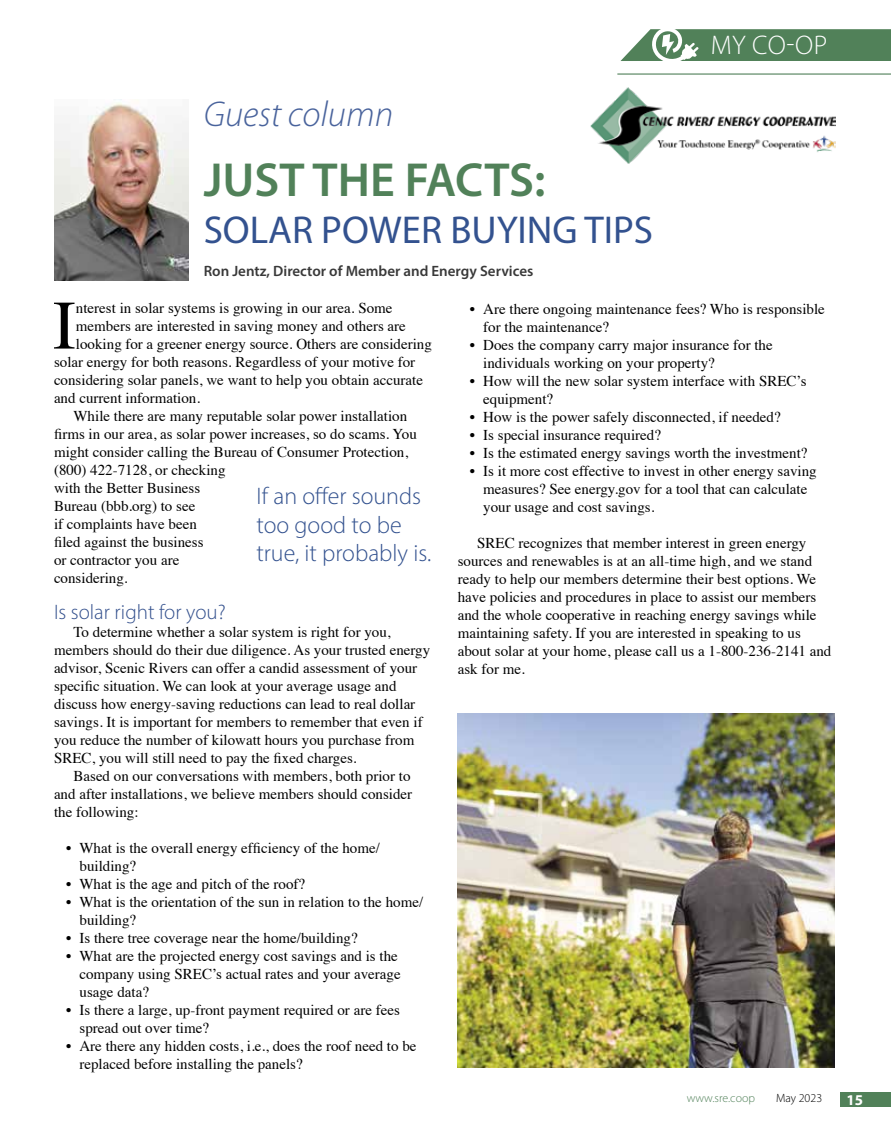
<style>
.page{position:relative;width:891px;height:1134px;background:#fff}
.page>*{position:absolute;margin:0;border:0;box-sizing:border-box;transform-origin:0 0}
.t1{font:69.45px "Times";color:#000}
.t2{font:600 48px "Myriad Pro";color:#518159}
.t3{font:39px "Myriad Pro";color:#33528f}
.t4{font:italic 300 36px "Myriad Pro";color:#49639c}
.t5{font:300 27px "Myriad Pro";color:#fff}
.t6{font:300 24px/28.8px "Myriad Pro";color:#33528f}
.t7{font:300 21px "Myriad Pro";color:#33508d}
.t8{font:15px/18px "Times";color:#000}
.t9{font:600 15px "Myriad Pro";color:#393939}
.t10{font:700 15px "Myriad Pro";color:#fff}
.t11{font:300 12px "Myriad Pro";color:#518159}
.t12{font:300 12px "Myriad Pro";color:#000}
</style>
<div class="page">
<div style="left:840px;top:1093px;width:51px;height:14px;background:#518159"></div>
<img style="left:591px;top:87px;width:245px;height:76px">
<hr style="left:617px;top:73px;width:274px;height:2px;background:#518159">
<svg style="left:621px;top:29px;width:270px;height:32px;background:#67916e"></svg>
<img style="left:55px;top:99px;width:133px;height:182px">
<img style="left:458px;top:714px;width:377px;height:353px">
<h3 class="t4" style="left:204px;top:92px;width:191px">Guest column</h3>
<h2 class="t2" style="left:204px;top:149px;width:343px">JUST THE FACTS:</h2>
<h3 class="t3" style="left:204px;top:206px;width:451px">SOLAR POWER BUYING TIPS</h3>
<p class="t9" style="left:204px;top:261px;width:331px">Ron Jentz, Director of Member and Energy Services</p>
<h3 class="t5" style="left:711px;top:29px;width:118px">MY CO-OP</h3>
<h1 class="t1" style="left:53px;top:260px;width:25px">I</h1>
<p class="t8" style="left:76px;top:297px;width:318px">nterest in solar systems is growing in our area. Some</p>
<p class="t8" style="left:76px;top:315px;width:331px">members are interested in saving money and others are</p>
<p class="t8" style="left:76px;top:333px;width:357px">looking for a greener energy source. Others are considering</p>
<p class="t8" style="left:54px;top:351px;width:363px">solar energy for both reasons. Regardless of your motive for</p>
<p class="t8" style="left:54px;top:369px;width:371px">considering solar panels, we want to help you obtain accurate</p>
<p class="t8" style="left:54px;top:387px;width:148px">and current information.</p>
<p class="t8" style="left:74px;top:405px;width:335px">While there are many reputable solar power installation</p>
<p class="t8" style="left:54px;top:423px;width:364px">firms in our area, as solar power increases, so do scams. You</p>
<p class="t8" style="left:54px;top:441px;width:356px">might consider calling the Bureau of Consumer Protection,</p>
<p class="t8" style="left:54px;top:459px;width:173px">(800) 422-7128, or checking</p>
<p class="t8" style="left:54px;top:477px;width:148px">with the Better Business</p>
<p class="t8" style="left:54px;top:495px;width:143px">Bureau (bbb.org) to see</p>
<p class="t8" style="left:54px;top:513px;width:144px">if complaints have been</p>
<p class="t8" style="left:54px;top:531px;width:151px">filed against the business</p>
<p class="t8" style="left:54px;top:549px;width:127px">or contractor you are</p>
<p class="t8" style="left:54px;top:567px;width:75px">considering.</p>
<h3 class="t7" style="left:54px;top:599px;width:173px">Is solar right for you?</h3>
<p class="t8" style="left:54px;top:621px;width:378px;text-indent:20px">To determine whether a solar system is right for you, members should do their due diligence. As your trusted energy advisor, Scenic Rivers can offer a candid assessment of your specific situation. We can look at your average usage and discuss how energy-saving reductions can lead to real dollar savings. It is important for members to remember that even if you reduce the number of kilowatt hours you purchase from SREC, you will still need to pay the fixed charges.</p>
<p class="t8" style="left:54px;top:765px;width:360px;text-align:justify;text-indent:20px">Based on our conversations with members, both prior to and after installations, we believe members should consider the following:</p>
<p class="t8" style="left:80px;top:837px;width:302px;text-indent:-14px">• What is the overall energy efficiency of the home/ building?</p>
<p class="t8" style="left:66px;top:873px;width:241px">• What is the age and pitch of the roof?</p>
<p class="t8" style="left:80px;top:891px;width:345px;text-indent:-14px">• What is the orientation of the sun in relation to the home/ building?</p>
<p class="t8" style="left:66px;top:927px;width:293px">• Is there tree coverage near the home/building?</p>
<p class="t8" style="left:80px;top:945px;width:323px;text-indent:-14px">• What are the projected energy cost savings and is the company using SREC’s actual rates and your average usage data?</p>
<p class="t8" style="left:80px;top:999px;width:322px;text-indent:-14px">• Is there a large, up-front payment required or are fees spread out over time?</p>
<p class="t8" style="left:80px;top:1035px;width:339px;text-indent:-14px">• Are there any hidden costs, i.e., does the roof need to be replaced before installing the panels?</p>
<h3 class="t6" style="left:256px;top:481px;width:176px">If an offer sounds too good to be true, it probably is.</h3>
<p class="t8" style="left:483px;top:299px;width:343px;text-indent:-14px">• Are there ongoing maintenance fees? Who is responsible for the maintenance?</p>
<p class="t8" style="left:483px;top:335px;width:291px;text-indent:-14px">• Does the company carry major insurance for the individuals working on your property?</p>
<p class="t8" style="left:483px;top:371px;width:325px;text-indent:-14px">• How will the new solar system interface with SREC’s equipment?</p>
<p class="t8" style="left:470px;top:407px;width:312px">• How is the power safely disconnected, if needed?</p>
<p class="t8" style="left:470px;top:425px;width:193px">• Is special insurance required?</p>
<p class="t8" style="left:470px;top:443px;width:339px">• Is the estimated energy savings worth the investment?</p>
<p class="t8" style="left:483px;top:461px;width:335px;text-indent:-14px">• Is it more cost effective to invest in other energy saving measures? See energy.gov for a tool that can calculate your usage and cost savings.</p>
<p class="t8" style="left:458px;top:533px;width:375px;text-indent:20px">SREC recognizes that member interest in green energy sources and renewables is at an all-time high, and we stand ready to help our members determine their best options. We have policies and procedures in place to assist our members and the whole cooperative in reaching energy savings while maintaining safety. If you are interested in speaking to us about solar at your home, please call us a 1-800-236-2141 and ask for me.</p>
<p class="t11" style="left:687px;top:1091px;width:70px">www.sre.coop</p>
<p class="t12" style="left:776px;top:1091px;width:48px">May 2023</p>
<p class="t10" style="left:847px;top:1090px;width:18px">15</p>
</div>
